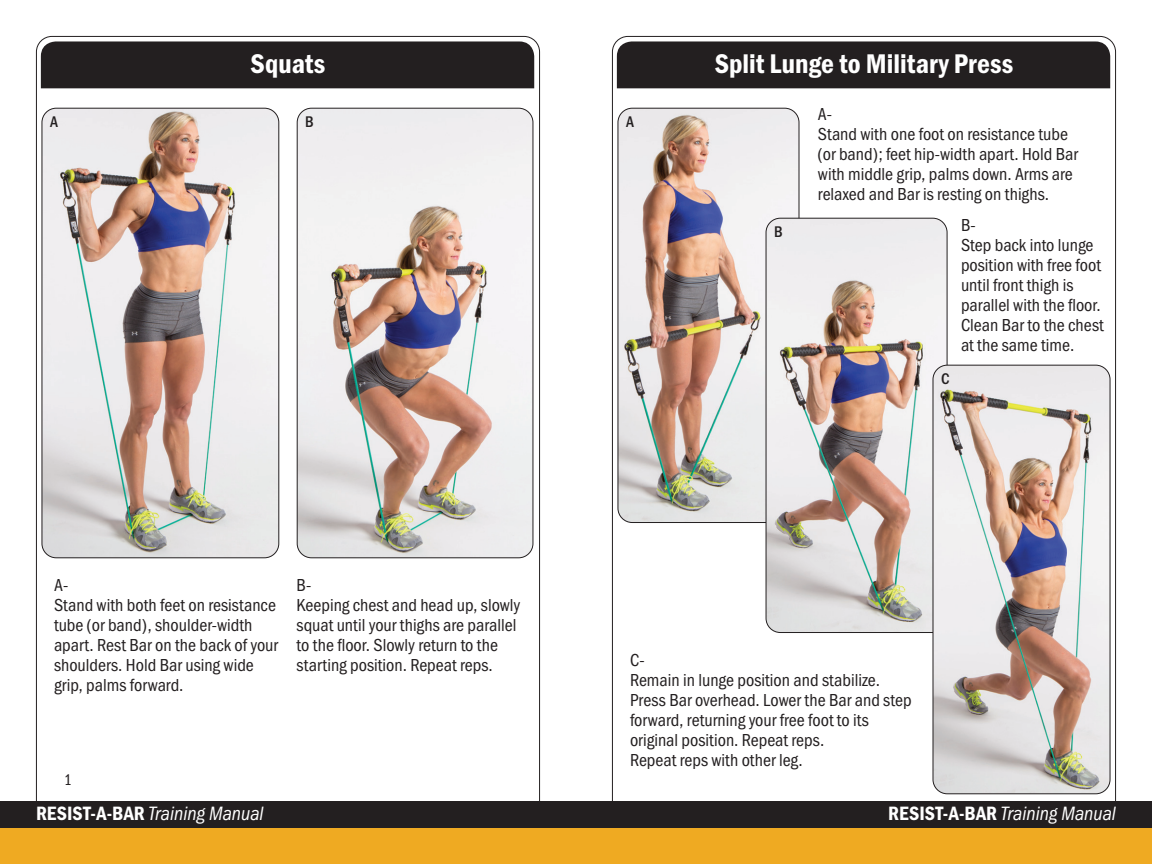
<style>
.page{position:relative;width:1152px;height:864px;background:#fff}
.page>*{position:absolute;margin:0;border:0;box-sizing:border-box;transform-origin:0 0}
.t1{font:28px "Franklin Gothic URW Con Dem";color:#fff}
.t2{font:20px "Franklin Gothic URW Con Boo Ita";color:#fff}
.t3{font:18px/20px "Franklin Gothic URW Con Boo";color:#231f20}
.t4{font:500 16px "Franklin Gothic URW Con";color:#231f20}
.t5{font:16px "Franklin Gothic URW Con Boo";color:#231f20}
.s1{font-family:"Franklin Gothic URW Con Dem"}
</style>
<div class="page">
<div style="left:41px;top:41px;width:493px;height:47px;background:#231f20"></div>
<img style="left:42px;top:108px;width:237px;height:450px">
<div style="left:42px;top:108px;width:237px;height:450px;border:1px solid #231f20;border-radius:14px"></div>
<img style="left:297px;top:108px;width:236px;height:450px">
<div style="left:297px;top:108px;width:236px;height:450px;border:1px solid #231f20;border-radius:14px"></div>
<div style="left:0;top:801px;width:576px;height:63px;background:#231f20"></div>
<div style="left:0;top:828px;width:576px;height:36px;background:#efaa22"></div>
<div style="left:617px;top:41px;width:493px;height:47px;background:#231f20"></div>
<img style="left:618px;top:108px;width:181px;height:415px">
<div style="left:618px;top:108px;width:181px;height:415px;border:1px solid #231f20;border-radius:14px"></div>
<img style="left:766px;top:218px;width:181px;height:415px">
<div style="left:766px;top:218px;width:181px;height:415px;border:1px solid #231f20;border-radius:14px"></div>
<div style="left:576px;top:801px;width:576px;height:63px;background:#231f20"></div>
<div style="left:576px;top:828px;width:576px;height:36px;background:#efaa22"></div>
<img style="left:933px;top:365px;width:177px;height:429px">
<div style="left:933px;top:365px;width:177px;height:429px;border:1px solid #231f20;border-radius:14px"></div>
<h1 class="t1" style="left:251px;top:45px;width:76px">Squats</h1>
<p class="t4" style="left:50px;top:111px;width:9px">A</p>
<p class="t4" style="left:305px;top:111px;width:10px">B</p>
<p class="t3" style="left:54px;top:574px;width:226px">A-<br>Stand with both feet on resistance tube (or band), shoulder-width apart. Rest Bar on the back of your shoulders. Hold Bar using wide grip, palms forward.</p>
<p class="t3" style="left:297px;top:574px;width:225px">B-<br>Keeping chest and head up, slowly squat until your thighs are parallel to the floor. Slowly return to the starting position. Repeat reps.</p>
<p class="t5" style="left:64px;top:770px;width:10px">1</p>
<p class="t2" style="left:36px;top:802px;width:229px"><span class="s1">RESIST-A-BAR</span> Training Manual</p>
<p class="t4" style="left:626px;top:111px;width:9px">A</p>
<h1 class="t1" style="left:715px;top:45px;width:300px">Split Lunge to Military Press</h1>
<p class="t4" style="left:774px;top:221px;width:10px">B</p>
<p class="t3" style="left:818px;top:104px;width:262px">A-<br>Stand with one foot on resistance tube (or band); feet hip-width apart. Hold Bar with middle grip, palms down. Arms are relaxed and Bar is resting on thighs.</p>
<p class="t3" style="left:961px;top:215px;width:144px">B-<br>Step back into lunge position with free foot until front thigh is parallel with the floor.<br>Clean Bar to the chest at the same time.</p>
<p class="t4" style="left:941px;top:368px;width:10px">C</p>
<p class="t3" style="left:630px;top:649px;width:283px">C-<br>Remain in lunge position and stabilize.<br>Press Bar overhead. Lower the Bar and step forward, returning your free foot to its original position. Repeat reps.<br>Repeat reps with other leg.</p>
<p class="t2" style="left:888px;top:802px;width:229px"><span class="s1">RESIST-A-BAR</span> Training Manual</p>
</div>
